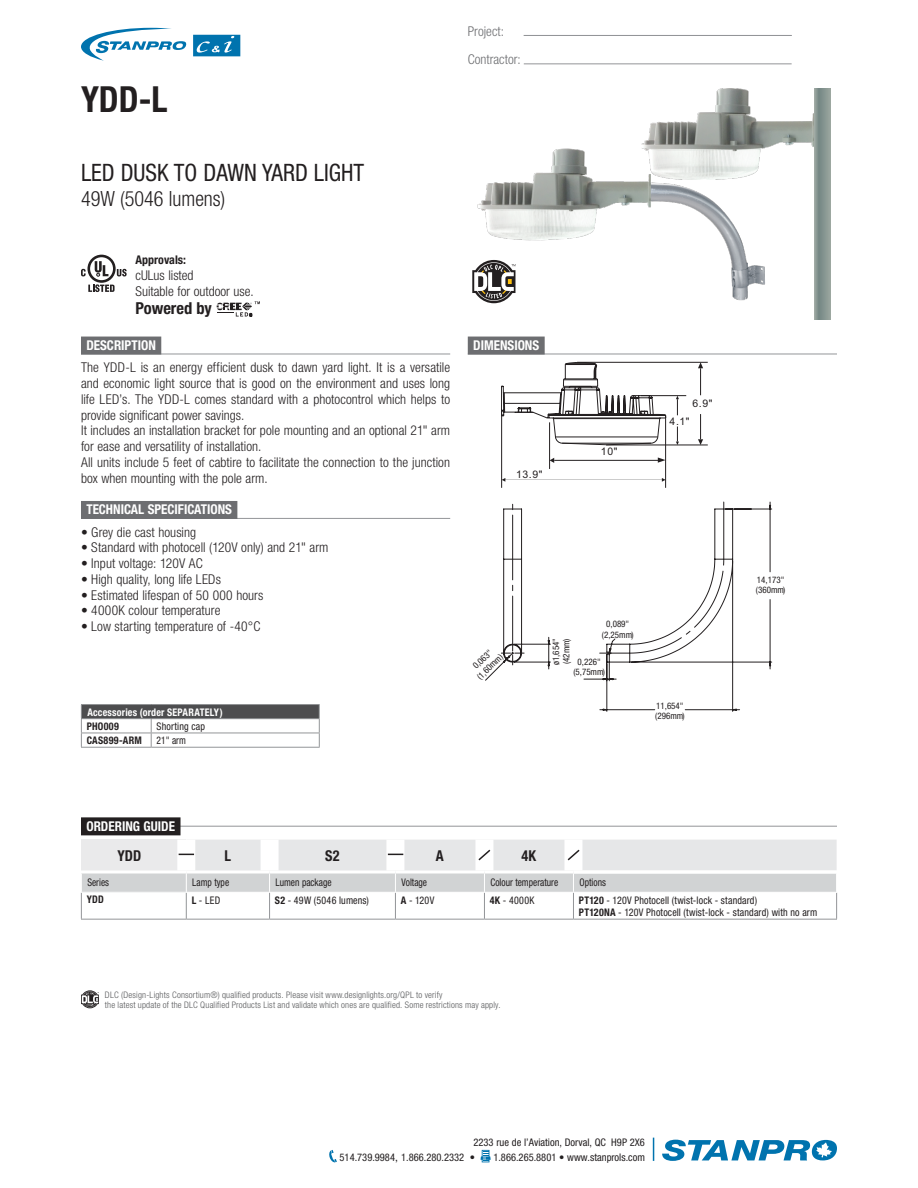
<style>
.page{position:relative;width:918px;height:1188px;background:#fff}
.page>*{position:absolute;margin:0;border:0;box-sizing:border-box;transform-origin:0 0}
.t1{font:700 condensed 36px "Helvetica Neue";color:#231f20;scale:.96 1}
.t2{font:condensed 24px "Helvetica Neue";color:#231f20;scale:.96 1}
.t3{font:300 condensed 21px "Helvetica Neue";color:#231f20;scale:.96 1}
.t4{font:700 condensed 16.5px "Helvetica Neue";color:#231f20}
.t5{font:700 condensed 15px "Helvetica Neue";color:#231f20;scale:.95 1}
.t6{font:300 condensed 13.5px/15.8px "Helvetica Neue";letter-spacing:.005em;color:#231f20}
.t7{font:700 condensed 13.5px "Helvetica Neue";color:#fff}
.t8{font:300 condensed 13.5px/28.3px "Helvetica Neue";color:#6d6e71}
.t9{font:700 condensed 12px "Helvetica Neue";color:#231f20}
.t10{font:condensed 10.5px/12.6px "Helvetica Neue";color:#231f20;scale:.95 1}
.t11{font:condensed 10.5px/15px "Helvetica Neue";color:#231f20}
.t12{font:condensed 10.5px "Helvetica Neue";color:#231f20;scale:.9 1}
.t13{font:700 condensed 10.5px "Helvetica Neue";color:#fff;scale:.95 1}
.t14{font:700 condensed 10.5px "Helvetica Neue";letter-spacing:.035em;color:#231f20;scale:.95 1}
.t15{font:condensed 10.5px "Helvetica Neue";letter-spacing:.02em;color:#231f20;scale:.95 1}
.t16{font:10.5px "Arial";color:#231f20}
.t17{font:300 condensed 9px/10.8px "Helvetica Neue";letter-spacing:.02em;color:#58595b}
.t18{font:condensed 9px/10.5px "Helvetica Neue";color:#231f20;text-align:center}
.s1{font-weight:700}
.s2{font-stretch:normal}
</style>
<div class="page">
<svg style="left:193px;top:35px;width:47px;height:21px"></svg>
<svg style="left:81px;top:28px;width:106px;height:33px"></svg>
<svg style="left:329px;top:1150px;width:8px;height:13px"></svg>
<svg style="left:481px;top:1150px;width:10px;height:12px"></svg>
<svg style="left:653px;top:1138px;width:1px;height:23px"></svg>
<svg style="left:662px;top:1140px;width:175px;height:21px"></svg>
<hr style="left:81px;top:354px;width:369px;height:1px;background:#939598">
<div style="left:81px;top:337px;width:80px;height:18px;background:#6d6e71"></div>
<hr style="left:81px;top:518px;width:369px;height:1px;background:#939598">
<div style="left:81px;top:501px;width:156px;height:18px;background:#6d6e71"></div>
<hr style="left:468px;top:354px;width:369px;height:1px;background:#939598">
<div style="left:468px;top:337px;width:77px;height:18px;background:#6d6e71"></div>
<hr style="left:81px;top:826px;width:756px;height:1px;background:#939598">
<div style="left:81px;top:817px;width:100px;height:18px;background:#231f20"></div>
<div style="left:81px;top:840px;width:105px;height:32px;background:#eaeaeb"></div>
<div style="left:81px;top:872px;width:105px;height:20px;background:#d1d3d4"></div>
<div style="left:177px;top:840px;width:18px;height:31px;background:#fff"></div>
<hr style="left:186px;top:919px;width:84px;height:1px;background:#939598">
<hr style="left:270px;top:919px;width:125px;height:1px;background:#939598">
<hr style="left:395px;top:919px;width:89px;height:1px;background:#939598">
<hr style="left:484px;top:919px;width:89px;height:1px;background:#939598">
<hr style="left:81px;top:919px;width:105px;height:1px;background:#939598">
<hr style="left:573px;top:919px;width:264px;height:1px;background:#939598">
<hr style="left:81px;top:871px;width:105px;height:3px;background:#fff">
<svg style="left:81px;top:874px;width:1px;height:45px"></svg>
<hr style="left:81px;top:892px;width:105px;height:1px;background:#fff">
<svg style="left:485px;top:502px;width:288px;height:210px"></svg>
<svg style="left:179px;top:840px;width:658px;height:79px"></svg>
<div style="left:81px;top:705px;width:238px;height:14px;background:#4d4d4f"></div>
<hr style="left:151px;top:733px;width:169px;height:1px;background:#939598">
<hr style="left:151px;top:747px;width:169px;height:1px;background:#939598">
<svg style="left:319px;top:705px;width:1px;height:42px"></svg>
<svg style="left:151px;top:719px;width:1px;height:28px"></svg>
<hr style="left:81px;top:733px;width:70px;height:1px;background:#939598">
<hr style="left:81px;top:747px;width:70px;height:1px;background:#939598">
<hr style="left:81px;top:704px;width:70px;height:1px;background:#939598">
<svg style="left:81px;top:705px;width:1px;height:42px"></svg>
<hr style="left:151px;top:704px;width:169px;height:1px;background:#939598">
<hr style="left:81px;top:718px;width:70px;height:1px;background:#939598">
<hr style="left:151px;top:718px;width:169px;height:1px;background:#939598">
<hr style="left:549px;top:422px;width:1px;height:47px;background:#231f20">
<hr style="left:665px;top:415px;width:1px;height:73px;background:#231f20">
<hr style="left:554px;top:460px;width:106px;height:1px;background:#231f20">
<svg style="left:550px;top:458px;width:4px;height:5px"></svg>
<svg style="left:658px;top:457px;width:9px;height:6px"></svg>
<hr style="left:577px;top:362px;width:131px;height:1px;background:#231f20">
<hr style="left:606px;top:445px;width:102px;height:1px;background:#231f20">
<svg style="left:698px;top:362px;width:5px;height:33px"></svg>
<svg style="left:698px;top:414px;width:5px;height:32px"></svg>
<hr style="left:501px;top:410px;width:1px;height:78px;background:#231f20">
<svg style="left:502px;top:478px;width:164px;height:4px"></svg>
<svg style="left:501px;top:362px;width:165px;height:83px"></svg>
<hr style="left:641px;top:395px;width:45px;height:1px;background:#231f20">
<svg style="left:676px;top:396px;width:3px;height:19px"></svg>
<svg style="left:676px;top:427px;width:3px;height:19px"></svg>
<svg style="left:217px;top:301px;width:43px;height:16px"></svg>
<svg style="left:81px;top:255px;width:46px;height:37px"></svg>
<img style="left:477px;top:148px;width:288px;height:153px">
<img style="left:641px;top:89px;width:173px;height:90px">
<svg style="left:814px;top:89px;width:16px;height:230px;background:#889792"></svg>
<svg style="left:81px;top:990px;width:18px;height:18px"></svg>
<svg style="left:472px;top:260px;width:43px;height:43px"></svg>
<hr style="left:524px;top:64px;width:268px;height:1px;background:#939598">
<hr style="left:524px;top:35px;width:268px;height:1px;background:#939598">
<h1 class="t1" style="left:81px;top:77px;width:89px">YDD-L</h1>
<p class="t8" style="left:468px;top:17px;width:55px">Project:<br>Contractor:</p>
<h2 class="t2" style="left:81px;top:159px;width:297px">LED Dusk to Dawn Yard Light</h2>
<h3 class="t3" style="left:81px;top:187px;width:152px">49W (5046 lumens)</h3>
<p class="t9" style="left:136px;top:252px;width:52px">APPROVALS:</p>
<p class="t6" style="left:136px;top:267px;width:120px;line-height:16.2px">cULus listed<br>Suitable for outdoor use.</p>
<p class="t4" style="left:136px;top:298px;width:78px">POWERED BY</p>
<p class="t7" style="left:86px;top:337px;width:71px">DESCRIPTION</p>
<p class="t6" style="left:81px;top:360px;width:371px">The YDD-L is an energy efficient dusk to dawn yard light. It is a versatile and economic light source that is good on the environment and uses long life LED’s. The YDD-L comes standard with a photocontrol which helps to provide significant power savings.<br>It includes an installation bracket for pole mounting and an optional 21" arm for ease and versatility of installation.<br>All units include 5 feet of cabtire to facilitate the connection to the junction box when mounting with the pole arm.</p>
<p class="t7" style="left:86px;top:502px;width:147px">TECHNICAL SPECIFICATIONS</p>
<p class="t6" style="left:81px;top:524px;width:117px">• Grey die cast housing</p>
<p class="t6" style="left:81px;top:540px;width:249px">• Standard with photocell (120V only) and 21" arm</p>
<p class="t6" style="left:81px;top:555px;width:123px">• Input voltage: 120V AC</p>
<p class="t6" style="left:81px;top:571px;width:141px">• High quality, long life LEDs</p>
<p class="t6" style="left:81px;top:587px;width:184px">• Estimated lifespan of 50 000 hours</p>
<p class="t6" style="left:81px;top:603px;width:141px">• 4000K colour temperature</p>
<p class="t6" style="left:81px;top:618px;width:181px">• Low starting temperature of -40°C</p>
<p class="t13" style="left:87px;top:706px;width:91px">ACCESSORIES (ORDER SEPARATEL</p>
<p class="t13" style="left:214px;top:706px;width:11px">Y)</p>
<p class="t14" style="left:87px;top:720px;width:35px">PHO009</p>
<p class="t10" style="left:157px;top:720px;width:52px">Shorting cap</p>
<p class="t14" style="left:87px;top:734px;width:59px">CAS899-ARM</p>
<p class="t12" style="left:157px;top:734px;width:34px">21" arm</p>
<p class="t7" style="left:473px;top:337px;width:28px">DIMENSIONS</p>
<p class="t16" style="left:516px;top:467px;width:28px">13.9"</p>
<p class="t16" style="left:601px;top:445px;width:18px">10"</p>
<p class="t18" style="left:602px;top:619px;width:33px">0,089" (2,25mm)</p>
<p class="t18" style="left:573px;top:656px;width:33px">0,226" (5,75mm)</p>
<p class="t18" style="left:467px;top:667px;width:34px;rotate:-44deg">0,063" (1,60mm)</p>
<p class="t18" style="left:551px;top:665px;width:29px;text-align:left;rotate:-90deg">ø1,654" (42mm)</p>
<p class="t16" style="left:693px;top:396px;width:22px">6.9"</p>
<p class="t16" style="left:670px;top:414px;width:22px">4.1"</p>
<p class="t18" style="left:655px;top:700px;width:31px;text-align:left">11,654" (296mm)</p>
<p class="t18" style="left:756px;top:574px;width:31px;text-align:left">14,173" (360mm)</p>
<p class="t7" style="left:86px;top:818px;width:90px">ORDERING GUIDE</p>
<p class="t5" style="left:117px;top:846px;width:17px">YDD</p>
<p class="t5" style="left:225px;top:846px;width:7px">L</p>
<p class="t5" style="left:325px;top:846px;width:17px">S2</p>
<p class="t5" style="left:436px;top:846px;width:10px">A</p>
<p class="t5" style="left:522px;top:846px;width:17px">4K</p>
<p class="t12" style="left:87px;top:876px;width:26px">Series</p>
<p class="t12" style="left:192px;top:876px;width:43px">Lamp type</p>
<p class="t12" style="left:276px;top:876px;width:64px">Lumen package</p>
<p class="t12" style="left:401px;top:876px;width:30px">Voltage</p>
<p class="t12" style="left:490px;top:876px;width:77px">Colour temperature</p>
<p class="t12" style="left:579px;top:876px;width:31px">Options</p>
<p class="t14" style="left:87px;top:893px;width:13px">YDD</p>
<p class="t10" style="left:192px;top:893px;width:32px"><span class="s1">L</span> - LED</p>
<p class="t15" style="left:275px;top:894px;width:101px"><span class="s1">S2</span> - 49W (5046 lumens)</p>
<p class="t10" style="left:401px;top:893px;width:37px"><span class="s1">A</span> - 120V</p>
<p class="t10" style="left:490px;top:893px;width:48px"><span class="s1">4K</span> - 4000K</p>
<p class="t10" style="left:579px;top:893px;width:252px"><span class="s1">PT120</span> - 120V Photocell (twist-lock - standard)<br><span class="s1">PT120NA</span> - 120V Photocell (twist-lock - standard) with no arm</p>
<p class="t17" style="left:105px;top:989px;width:397px">DLC (Design-Lights Consortium®) qualified products. Please visit www.designlights.org/QPL to verify<br>the latest update of the DLC Qualified Products List and validate which ones are qualified. Some restrictions may apply.</p>
<p class="t11" style="left:340px;top:1135px;width:307px;text-indent:134px">2233 rue de l’Aviation, Dorval, QC H9P 2X6<br>514.739.9984<span class="s2">,</span> 1.866.280.2332 •</p>
<p class="t11" style="left:493px;top:1150px;width:153px">1.866.265.8801 • www.stanprols.com</p>
</div>
